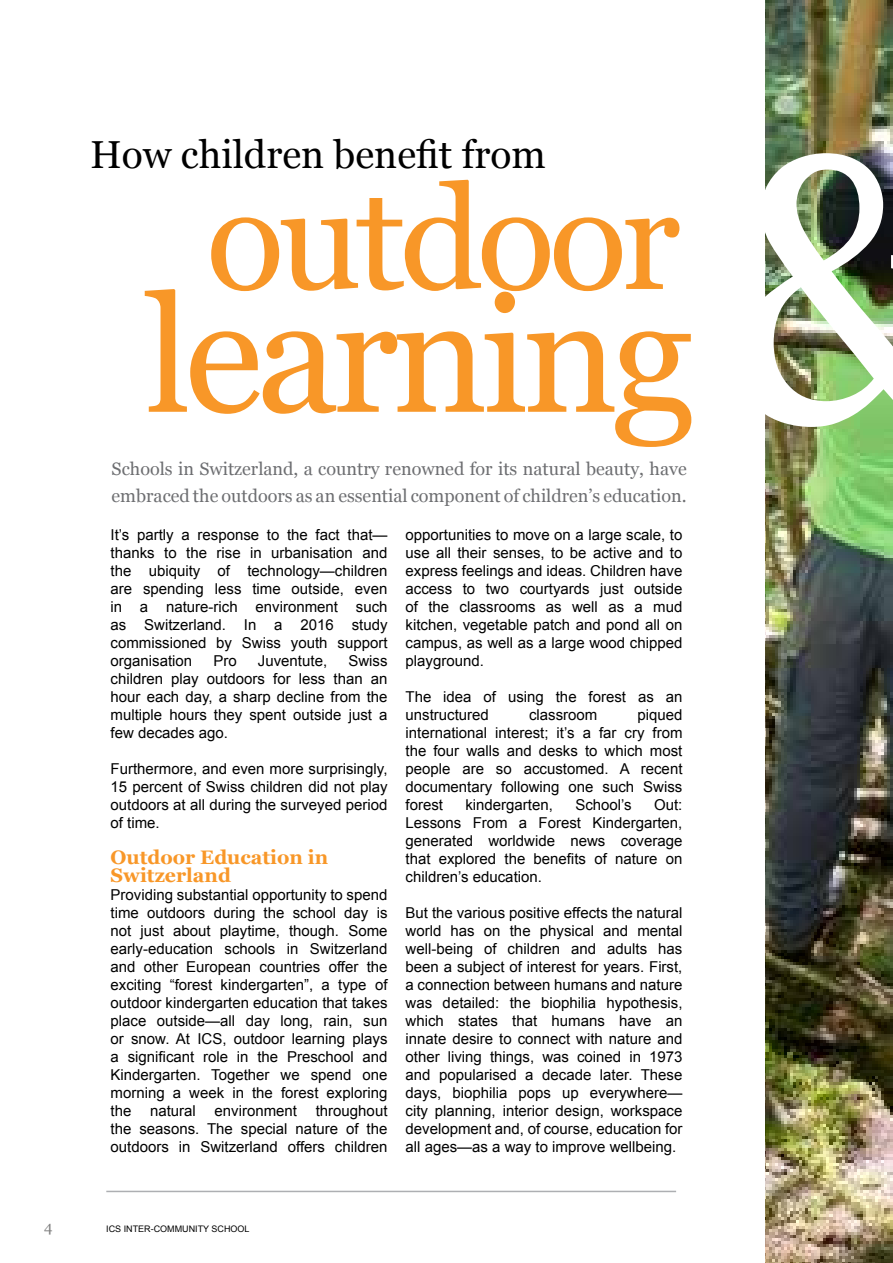
<style>
.page{position:relative;width:893px;height:1263px;background:#fff}
.page>*{position:absolute;margin:0;border:0;box-sizing:border-box;transform-origin:0 0}
.t1{font:376.8px "Georgia";color:#fff}
.t2{font:162.3px "Georgia";letter-spacing:-.04em;color:#f89728}
.t3{font:144.45px "Georgia";letter-spacing:-.04em;color:#f89728}
.t4{font:39px "Georgia";color:#000}
.t5{font:700 19.5px/18px "Georgia";color:#f89728}
.t6{font:18px/27px "Georgia";color:#6d6e71}
.t7{font:15px/18px "Arial";color:#000;text-align:justify}
.t8{font:15px "Georgia";color:#808080}
.t9{font:9px "Arial";color:#000}
</style>
<div class="page">
<img style="left:765px;top:0;width:128px;height:1263px">
<hr style="left:106px;top:1191px;width:570px;height:1px;background:#adafb2">
<h3 class="t4" style="left:90px;top:126px;width:457px">How children benefit from</h3>
<h3 class="t3" style="left:206px;top:134px;width:476px">outdoor</h3>
<h2 class="t2" style="left:145px;top:237px;width:551px">learning</h2>
<p class="t6" style="left:112px;top:455px;width:577px">Schools in Switzerland, a country renowned for its natural beauty, have embraced the outdoors as an essential component of children’s education.</p>
<p class="t7" style="left:111px;top:526px;width:278px">It’s partly a response to the fact that—</p>
<p class="t7" style="left:405px;top:526px;width:278px">opportunities to move on a large scale, to use all their senses, to be active and to express feelings and ideas. Children have access to two courtyards just outside of the classrooms as well as a mud kitchen, vegetable patch and pond all on campus, as well as a large wood chipped playground.</p>
<p class="t7" style="left:405px;top:688px;width:278px">The idea of using the forest as an unstructured</p>
<p class="t7" style="left:111px;top:544px;width:278px">thanks to the rise in urbanisation and the ubiquity of technology—children are spending less time outside, even in a nature-rich environment such as Switzerland. In a 2016 study commissioned by Swiss youth support organisation</p>
<p class="t7" style="left:111px;top:652px;width:278px;text-indent:238px">Swiss children play outdoors for less than an hour each day, a sharp decline from the multiple hours they spent outside just a few decades ago.</p>
<p class="t7" style="left:111px;top:760px;width:278px">Furthermore, and even more surprisingly, 15 percent of Swiss children did not play outdoors at all during the surveyed period of time.</p>
<h3 class="t5" style="left:111px;top:847px;width:219px">Outdoor Education in<br>Switzerland</h3>
<p class="t7" style="left:111px;top:886px;width:278px">Providing substantial opportunity to spend time outdoors during the school day is not just about playtime, though. Some early-education schools in Switzerland and other European countries offer the exciting “forest kindergarten”, a type of outdoor kindergarten education that takes place outside—all day long, rain, sun or snow. At ICS, outdoor learning plays a significant role in the Preschool and Kindergarten. Together we spend one morning a week in the forest exploring the natural environment throughout the seasons. The special nature of the outdoors in Switzerland offers children</p>
<p class="t7" style="left:213px;top:652px;width:25px">Pro</p>
<p class="t7" style="left:258px;top:652px;width:71px">Juventute,</p>
<p class="t7" style="left:405px;top:706px;width:278px;text-indent:232px">piqued international interest; it’s a far cry from the four walls and desks to which most people are so accustomed. A recent documentary following one such Swiss forest</p>
<p class="t7" style="left:529px;top:706px;width:70px">classroom</p>
<p class="t7" style="left:405px;top:796px;width:278px;text-indent:249px">Out:<br>Lessons From a Forest Kindergarten, generated worldwide news coverage that explored the benefits of nature on children’s education.</p>
<p class="t7" style="left:405px;top:904px;width:278px">But the various positive effects the natural world has on the physical and mental well-being of children and adults has been a subject of interest for years. First, a connection between humans and nature was detailed: the biophilia hypothesis, which states that humans have an innate desire to connect with nature and other living things, was coined in 1973 and popularised a decade later. These days, biophilia pops up everywhere— city planning, interior design, workspace development and, of course, education for all ages—as a way to improve wellbeing.</p>
<p class="t7" style="left:465px;top:796px;width:89px">kindergarten,</p>
<p class="t7" style="left:575px;top:796px;width:58px">School’s</p>
<p class="t8" style="left:44px;top:1216px;width:10px">4</p>
<p class="t9" style="left:106px;top:1222px;width:145px">ICS INTER-COMMUNITY SCHOOL</p>
<h1 class="t1" style="left:722px;top:15px;width:269px">&amp;</h1>
</div>
